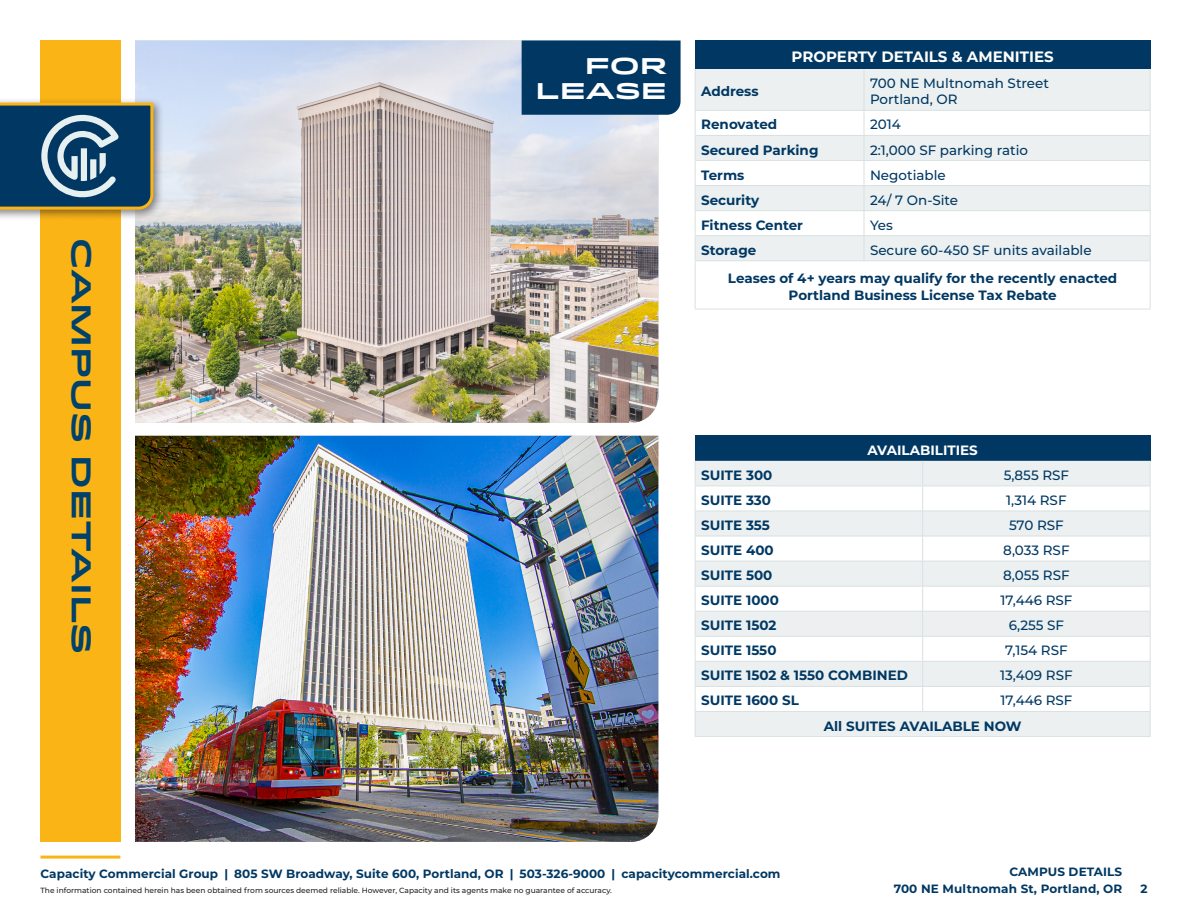
<style>
.page{position:relative;width:1188px;height:918px;background:#fff}
.page>*{position:absolute;margin:0;border:0;box-sizing:border-box;transform-origin:0 0}
.t1{font:700 27px "Idlewild";color:#00426b}
.Callout_Text{font:700 22.65px "Idlewild";color:#fff}
.t2{font:700 15px "Montserrat";color:#fff}
.t3{font:700 13.5px/16.2px "Montserrat";color:#003863;text-align:center}
.t4{font:500 13.5px "Montserrat";color:#003863}
.t5{font:700 13.5px "Montserrat";color:#fff}
.Heading_3{font:700 12px "Montserrat";letter-spacing:.005em;color:#003863}
.t6{font:500 7.5px "Montserrat";color:#231f20}
</style>
<div class="page">
<img style="left:135px;top:40px;width:523px;height:383px">
<img style="left:135px;top:436px;width:523px;height:406px">
<div style="left:522px;top:40px;width:159px;height:75px;background:#003863"></div>
<div style="left:40px;top:40px;width:81px;height:802px;background:#fbb416"></div>
<hr style="left:40px;top:856px;width:80px;height:3px;background:#fbb416">
<div style="left:695px;top:40px;width:455px;height:29px;background:#003863"></div>
<svg style="left:696px;top:69px;width:454px;height:191px;fill:#ecf0f0"></svg>
<hr style="left:695px;top:69px;width:1px;height:41px;background:#d9e1e2">
<hr style="left:864px;top:69px;width:1px;height:41px;background:#d9e1e2">
<hr style="left:1150px;top:69px;width:1px;height:41px;background:#d9e1e2">
<hr style="left:695px;top:110px;width:169px;height:1px;background:#d9e1e2">
<hr style="left:864px;top:110px;width:287px;height:1px;background:#d9e1e2">
<hr style="left:695px;top:185px;width:169px;height:1px;background:#d9e1e2">
<hr style="left:864px;top:185px;width:287px;height:1px;background:#d9e1e2">
<svg style="left:695px;top:111px;width:1px;height:149px"></svg>
<svg style="left:864px;top:111px;width:1px;height:149px"></svg>
<svg style="left:1150px;top:111px;width:1px;height:149px"></svg>
<hr style="left:695px;top:260px;width:169px;height:1px;background:#d9e1e2">
<hr style="left:695px;top:261px;width:1px;height:48px;background:#d9e1e2">
<hr style="left:864px;top:260px;width:287px;height:1px;background:#d9e1e2">
<hr style="left:1150px;top:261px;width:1px;height:48px;background:#d9e1e2">
<hr style="left:695px;top:309px;width:169px;height:1px;background:#d9e1e2">
<hr style="left:864px;top:309px;width:287px;height:1px;background:#d9e1e2">
<hr style="left:696px;top:135px;width:168px;height:1px;background:#d9e1e2">
<hr style="left:864px;top:135px;width:286px;height:1px;background:#d9e1e2">
<hr style="left:696px;top:160px;width:168px;height:1px;background:#d9e1e2">
<hr style="left:864px;top:160px;width:286px;height:1px;background:#d9e1e2">
<hr style="left:696px;top:210px;width:168px;height:1px;background:#d9e1e2">
<hr style="left:864px;top:210px;width:286px;height:1px;background:#d9e1e2">
<hr style="left:696px;top:235px;width:168px;height:1px;background:#d9e1e2">
<hr style="left:864px;top:235px;width:286px;height:1px;background:#d9e1e2">
<div style="left:695px;top:436px;width:455px;height:25px;background:#003863"></div>
<svg style="left:696px;top:461px;width:454px;height:275px;fill:#ecf0f0"></svg>
<hr style="left:695px;top:486px;width:228px;height:1px;background:#d9e1e2">
<hr style="left:923px;top:486px;width:228px;height:1px;background:#d9e1e2">
<hr style="left:695px;top:561px;width:228px;height:1px;background:#d9e1e2">
<hr style="left:923px;top:561px;width:228px;height:1px;background:#d9e1e2">
<hr style="left:695px;top:636px;width:228px;height:1px;background:#d9e1e2">
<hr style="left:923px;top:636px;width:228px;height:1px;background:#d9e1e2">
<svg style="left:922px;top:461px;width:1px;height:250px"></svg>
<hr style="left:695px;top:711px;width:228px;height:1px;background:#d9e1e2">
<svg style="left:695px;top:461px;width:1px;height:275px"></svg>
<hr style="left:923px;top:711px;width:228px;height:1px;background:#d9e1e2">
<svg style="left:1150px;top:461px;width:1px;height:275px"></svg>
<hr style="left:695px;top:736px;width:228px;height:1px;background:#d9e1e2">
<hr style="left:923px;top:736px;width:228px;height:1px;background:#d9e1e2">
<hr style="left:696px;top:511px;width:227px;height:1px;background:#d9e1e2">
<hr style="left:923px;top:511px;width:227px;height:1px;background:#d9e1e2">
<hr style="left:696px;top:536px;width:227px;height:1px;background:#d9e1e2">
<hr style="left:923px;top:536px;width:227px;height:1px;background:#d9e1e2">
<hr style="left:696px;top:586px;width:227px;height:1px;background:#d9e1e2">
<hr style="left:923px;top:586px;width:227px;height:1px;background:#d9e1e2">
<hr style="left:696px;top:611px;width:227px;height:1px;background:#d9e1e2">
<hr style="left:923px;top:611px;width:227px;height:1px;background:#d9e1e2">
<hr style="left:696px;top:661px;width:227px;height:1px;background:#d9e1e2">
<hr style="left:923px;top:661px;width:227px;height:1px;background:#d9e1e2">
<hr style="left:696px;top:686px;width:227px;height:1px;background:#d9e1e2">
<hr style="left:923px;top:686px;width:227px;height:1px;background:#d9e1e2">
<div style="left:0;top:97px;width:164px;height:124px;background:#231f20;opacity:.55"></div>
<svg style="left:0;top:101px;width:155px;height:110px"></svg>
<p class="t1" style="left:102px;top:238px;width:418px;rotate:90deg">CAMPUS DETAILS</p>
<p class="Callout_Text" style="left:585px;top:49px;width:84px">FOR</p>
<p class="Callout_Text" style="left:536px;top:74px;width:133px">LEASE</p>
<p class="t3" style="left:701px;top:83px;width:59px">Address</p>
<p class="t2" style="left:792px;top:46px;width:264px">PROPERTY DETAILS &amp; AMENITIES</p>
<p class="t4" style="left:870px;top:74px;width:181px">700 NE Multnomah Street</p>
<p class="t4" style="left:870px;top:90px;width:89px">Portland, OR</p>
<p class="t3" style="left:701px;top:116px;width:78px">Renovated</p>
<p class="t4" style="left:870px;top:115px;width:32px">2014</p>
<p class="t3" style="left:701px;top:141px;width:119px">Secured Parking</p>
<p class="t4" style="left:870px;top:140px;width:160px">2:1,000 SF parking ratio</p>
<p class="t3" style="left:701px;top:166px;width:45px">Terms</p>
<p class="t4" style="left:870px;top:165px;width:77px">Negotiable</p>
<p class="t3" style="left:701px;top:191px;width:60px">Security</p>
<p class="t4" style="left:870px;top:190px;width:90px">24/ 7 On-Site</p>
<p class="t3" style="left:701px;top:216px;width:103px">Fitness Center</p>
<p class="t4" style="left:870px;top:216px;width:24px">Yes</p>
<p class="t3" style="left:701px;top:241px;width:57px">Storage</p>
<p class="t4" style="left:870px;top:241px;width:223px">Secure 60-450 SF units available</p>
<p class="t3" style="left:728px;top:270px;width:391px">Leases of 4+ years may qualify for the recently enacted<br>Portland Business License Tax Rebate</p>
<p class="t5" style="left:867px;top:440px;width:112px">AVAILABILITIES</p>
<p class="t3" style="left:701px;top:466px;width:73px">SUITE 300</p>
<p class="t4" style="left:1004px;top:466px;width:67px">5,855 RSF</p>
<p class="t3" style="left:701px;top:491px;width:71px">SUITE 330</p>
<p class="t4" style="left:1006px;top:491px;width:62px">1,314 RSF</p>
<p class="t3" style="left:701px;top:516px;width:70px">SUITE 355</p>
<p class="t4" style="left:1009px;top:516px;width:56px">570 RSF</p>
<p class="t3" style="left:701px;top:542px;width:74px">SUITE 400</p>
<p class="t4" style="left:1003px;top:541px;width:68px">8,033 RSF</p>
<p class="t3" style="left:701px;top:567px;width:73px">SUITE 500</p>
<p class="t4" style="left:1003px;top:566px;width:68px">8,055 RSF</p>
<p class="t3" style="left:701px;top:592px;width:79px">SUITE 1000</p>
<p class="t4" style="left:1000px;top:591px;width:74px">17,446 RSF</p>
<p class="t3" style="left:701px;top:617px;width:77px">SUITE 1502</p>
<p class="t4" style="left:1009px;top:616px;width:57px">6,255 SF</p>
<p class="t3" style="left:701px;top:642px;width:77px">SUITE 1550</p>
<p class="t4" style="left:1005px;top:641px;width:64px">7,154 RSF</p>
<p class="t3" style="left:701px;top:667px;width:208px">SUITE 1502 &amp; 1550 COMBINED</p>
<p class="t4" style="left:1000px;top:666px;width:74px">13,409 RSF</p>
<p class="t3" style="left:701px;top:692px;width:99px">SUITE 1600 SL</p>
<p class="t4" style="left:1000px;top:691px;width:74px">17,446 RSF</p>
<p class="t3" style="left:824px;top:717px;width:199px">All SUITES AVAILABLE NOW</p>
<p class="Heading_3" style="left:40px;top:865px;width:742px">Capacity Commercial Group | 805 SW Broadway, Suite 600, Portland, OR | 503-326-9000 | capacitycommercial.com</p>
<p class="Heading_3" style="left:1009px;top:863px;width:114px">CAMPUS DETAILS</p>
<p class="t6" style="left:40px;top:885px;width:573px">The information contained herein has been obtained from sources deemed reliable. However, Capacity and its agents make no guarantee of accuracy.</p>
<p class="Heading_3" style="left:894px;top:880px;width:230px">700 NE Multnomah St, Portland, OR</p>
<p class="Heading_3" style="left:1140px;top:880px;width:9px">2</p>
</div>
